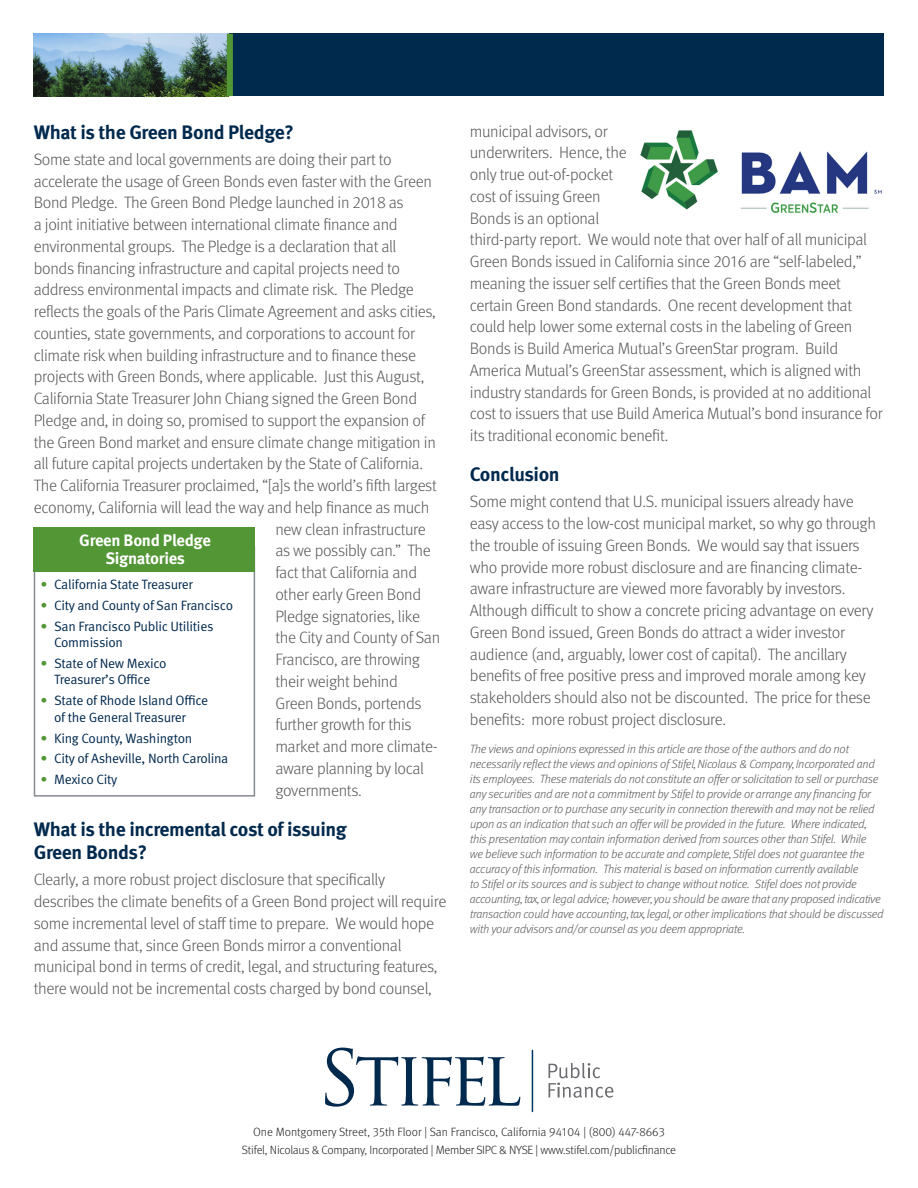
<style>
.page{position:relative;width:918px;height:1188px;background:#fff}
.page>*{position:absolute;margin:0;border:0;box-sizing:border-box;transform-origin:0 0}
.t1{font:700 19.5px/23.4px "Meta OT";letter-spacing:-.02em;color:#00294e}
.t2{font:300 16.5px/21.8px "Meta OT";letter-spacing:-.02em;color:#57585a}
.t3{font:700 16.5px/18px "Meta OT";letter-spacing:-.02em;color:#fff;text-align:center}
.t4{font:13.5px/16.5px "Meta OT Norm";letter-spacing:-.02em;color:#00294e}
.t5{font:italic 300 12px/15px "Meta OT";letter-spacing:-.02em;color:#57585a}
.t6{font:300 12px/18.3px "Meta OT";letter-spacing:-.02em;color:#231f20;text-align:center}
.s1{color:#529635}
</style>
<div class="page">
<div style="left:34px;top:34px;width:850px;height:62px;background:#00294e"></div>
<img style="left:34px;top:34px;width:193px;height:62px">
<svg style="left:549px;top:1063px;width:64px;height:35px"></svg>
<hr style="left:532px;top:1050px;width:1px;height:61px;background:#003667">
<svg style="left:325px;top:1048px;width:195px;height:59px"></svg>
<div style="left:34px;top:546px;width:221px;height:251px;border:2px solid #868a8e"></div>
<div style="left:34px;top:527px;width:221px;height:44px;background:#529635"></div>
<div style="left:227px;top:34px;width:6px;height:62px;background:#529635"></div>
<img style="left:640px;top:130px;width:242px;height:84px">
<p class="t1" style="left:34px;top:121px;width:262px">What is the Green Bond Pledge?</p>
<p class="t2" style="left:34px;top:149px;width:360px">Some state and local governments are doing their part to</p>
<p class="t2" style="left:34px;top:170px;width:400px">accelerate the usage of Green Bonds even faster with the Green</p>
<p class="t2" style="left:34px;top:192px;width:372px">Bond Pledge. The Green Bond Pledge launched in 2018 as</p>
<p class="t2" style="left:34px;top:214px;width:366px">a joint initiative between international climate finance and</p>
<p class="t2" style="left:34px;top:236px;width:364px">environmental groups. The Pledge is a declaration that all</p>
<p class="t2" style="left:34px;top:257px;width:368px">bonds financing infrastructure and capital projects need to</p>
<p class="t2" style="left:34px;top:279px;width:382px">address environmental impacts and climate risk. The Pledge</p>
<p class="t2" style="left:34px;top:301px;width:404px">reflects the goals of the Paris Climate Agreement and asks cities,</p>
<p class="t2" style="left:34px;top:323px;width:383px">counties, state governments, and corporations to account for</p>
<p class="t2" style="left:34px;top:344px;width:384px">climate risk when building infrastructure and to finance these</p>
<p class="t2" style="left:34px;top:366px;width:392px">projects with Green Bonds, where applicable. Just this August,</p>
<p class="t2" style="left:34px;top:388px;width:385px">California State Treasurer John Chiang signed the Green Bond</p>
<p class="t2" style="left:34px;top:410px;width:393px">Pledge and, in doing so, promised to support the expansion of</p>
<p class="t2" style="left:34px;top:431px;width:404px">the Green Bond market and ensure climate change mitigation in</p>
<p class="t2" style="left:34px;top:453px;width:391px">all future capital projects undertaken by the State of California.</p>
<p class="t2" style="left:34px;top:475px;width:405px">The California Treasurer proclaimed, “[a]s the world’s fifth largest</p>
<p class="t2" style="left:34px;top:497px;width:397px">economy, California will lead the way and help finance as much</p>
<p class="t2" style="left:275px;top:518px;width:152px">new clean infrastructure</p>
<p class="t2" style="left:275px;top:540px;width:157px">as we possibly can.” The</p>
<p class="t2" style="left:275px;top:562px;width:143px">fact that California and</p>
<p class="t2" style="left:275px;top:584px;width:147px">other early Green Bond</p>
<p class="t2" style="left:275px;top:605px;width:146px">Pledge signatories, like</p>
<p class="t2" style="left:275px;top:627px;width:166px">the City and County of San<br>Francisco, are throwing their weight behind<br>Green Bonds, portends further growth for this market and more climate&shy;aware planning by local governments.</p>
<p class="t1" style="left:34px;top:818px;width:315px">What is the incremental cost of issuing<br>Green Bonds?</p>
<p class="t2" style="left:34px;top:869px;width:414px">Clearly, a more robust project disclosure that specifically describes the climate benefits of a Green Bond project will require some incremental level of staff time to prepare. We would hope and assume that, since Green Bonds mirror a conventional municipal bond in terms of credit, legal, and structuring features, there would not be incremental costs charged by bond counsel,</p>
<h2 class="t3" style="left:79px;top:531px;width:133px">Green Bond Pledge<br>Signatories</h2>
<p class="t4" style="left:41px;top:576px;width:154px"><span class="s1">•</span> California State Treasurer</p>
<p class="t4" style="left:41px;top:597px;width:194px"><span class="s1">•</span> City and County of San Francisco</p>
<p class="t4" style="left:54px;top:618px;width:161px;text-indent:-14px"><span class="s1">•</span> San Francisco Public Utilities<br>Commission</p>
<p class="t4" style="left:41px;top:655px;width:128px;text-align:center"><span class="s1">•</span> State of New Mexico<br>Treasurer’s Office</p>
<p class="t4" style="left:54px;top:693px;width:156px;text-indent:-14px"><span class="s1">•</span> State of Rhode Island Office of the General Treasurer</p>
<p class="t4" style="left:41px;top:730px;width:153px"><span class="s1">•</span> King County, Washington</p>
<p class="t4" style="left:41px;top:751px;width:189px"><span class="s1">•</span> City of Asheville, North Carolina</p>
<p class="t4" style="left:41px;top:772px;width:78px"><span class="s1">•</span> Mexico City</p>
<p class="t2" style="left:470px;top:120px;width:414px">municipal advisors, or<br>underwriters. Hence, the<br>only true out-of-pocket<br>cost of issuing Green<br>Bonds is an optional<br>third-party report. We would note that over half of all municipal Green Bonds issued in California since 2016 are “self-labeled,” meaning the issuer self certifies that the Green Bonds meet certain Green Bond standards. One recent development that could help lower some external costs in the labeling of Green Bonds is Build America Mutual’s GreenStar program. Build America Mutual’s GreenStar assessment, which is aligned with industry standards for Green Bonds, is provided at no additional cost to issuers that use Build America Mutual’s bond insurance for its traditional economic benefit.</p>
<p class="t1" style="left:470px;top:463px;width:91px">Conclusion</p>
<p class="t2" style="left:470px;top:491px;width:408px">Some might contend that U.S. municipal issuers already have easy access to the low-cost municipal market, so why go through the trouble of issuing Green Bonds. We would say that issuers who provide more robust disclosure and are financing climate&shy;aware infrastructure are viewed more favorably by investors.<br>Although difficult to show a concrete pricing advantage on every Green Bond issued, Green Bonds do attract a wider investor audience (and, arguably, lower cost of capital). The ancillary benefits of free positive press and improved morale among key stakeholders should also not be discounted. The price for these benefits: more robust project disclosure.</p>
<p class="t5" style="left:470px;top:742px;width:415px">The views and opinions expressed in this article are those of the authors and do not necessarily reflect the views and opinions of Stifel, Nicolaus &amp; Company, Incorporated and its employees. These materials do not constitute an offer or solicitation to sell or purchase any securities and are not a commitment by Stifel to provide or arrange any financing for any transaction or to purchase any security in connection therewith and may not be relied upon as an indication that such an offer will be provided in the future. Where indicated, this presentation may contain information derived from sources other than Stifel. While<br>we believe such information to be accurate and complete, Stifel does not guarantee the accuracy of this information. This material is based on information currently available<br>to Stifel or its sources and is subject to change without notice. Stifel does not provide accounting, tax, or legal advice; however, you should be aware that any proposed indicative transaction could have accounting, tax, legal, or other implications that should be discussed with your advisors and/or counsel as you deem appropriate.</p>
<p class="t6" style="left:242px;top:1123px;width:436px">One Montgomery Street, 35th Floor | San Francisco, California 94104 | (800) 447-8663<br>Stifel, Nicolaus &amp; Company, Incorporated | Member SIPC &amp; NYSE | www.stifel.com/publicfinance</p>
</div>
